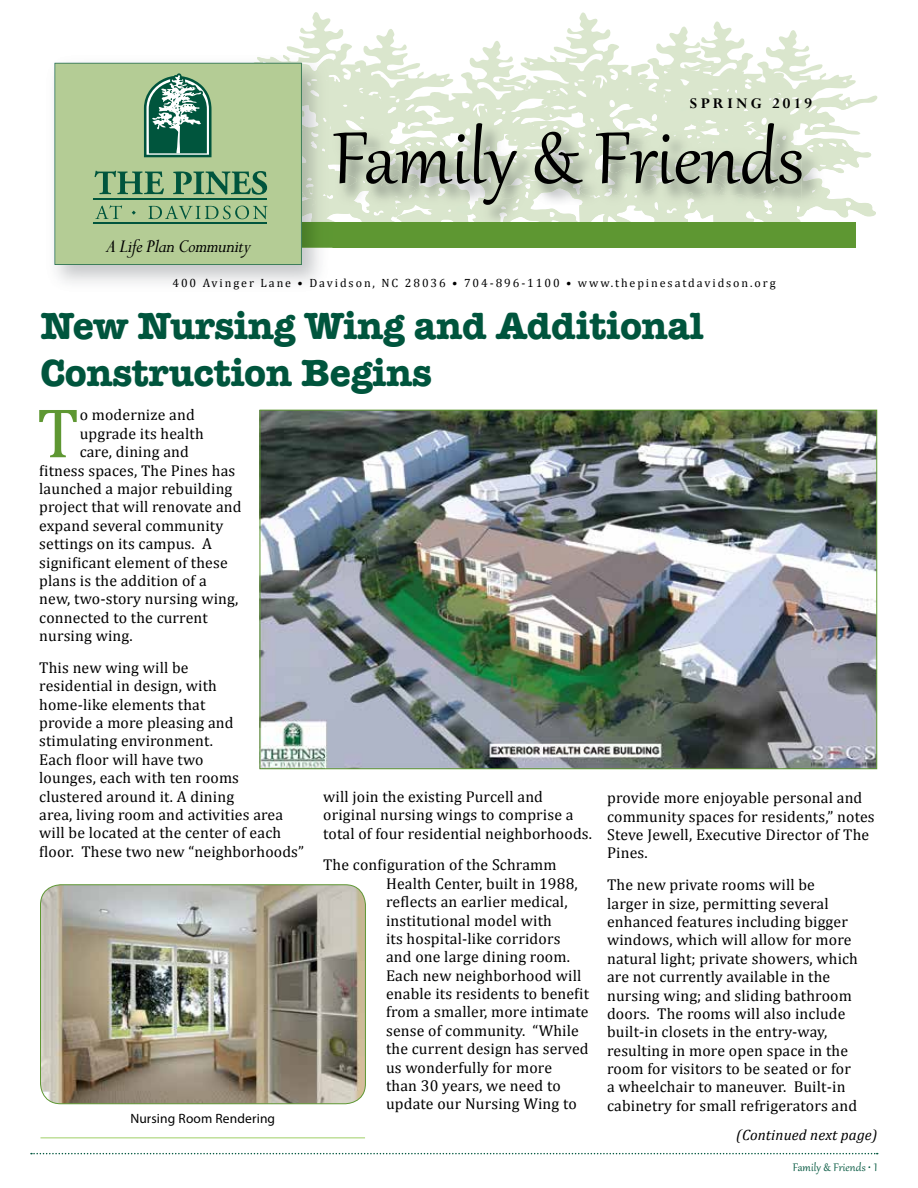
<style>
.page{position:relative;width:918px;height:1188px;background:#fff}
.page>*{position:absolute;margin:0;border:0;box-sizing:border-box;transform-origin:0 0}
.t1{font:89.85px "Gabriola";color:#000}
.t2{font:70.95px "Cambria";color:#5e9732}
.t3{font:700 39px/46.8px "American Typewriter";letter-spacing:-.01em;color:#00553d}
.t4{font:italic 20.7px "Perpetua";letter-spacing:-.025em;color:#000}
.t5{font:700 16.5px "Perpetua";letter-spacing:.2em;color:#000}
.t6{font:15.75px/18.5px "Cambria";letter-spacing:.01em;color:#000}
.t7{font:italic 15px "Cambria";letter-spacing:.01em;color:#000}
.t8{font:13.5px "Myriad Pro";letter-spacing:.01em;color:#000}
.t9{font:13.5px "Gabriola";letter-spacing:.01em;color:#00553d}
.t10{font:12px "Cambria";letter-spacing:.16em;color:#000}
</style>
<div class="page">
<div style="left:55px;top:63px;width:247px;height:202px;background:#b4cc95"></div>
<hr style="left:93px;top:199px;width:173px;height:1px;background:#00553d">
<hr style="left:93px;top:223px;width:173px;height:1px;background:#00553d">
<svg style="left:95px;top:12px;width:783px;height:237px"></svg>
<svg style="left:31px;top:1153px;width:847px;height:1px"></svg>
<img style="left:262px;top:412px;width:613px;height:355px">
<img style="left:40px;top:885px;width:325px;height:219px">
<div style="left:40px;top:884px;width:326px;height:220px;border:1px solid #5e9732;border-radius:20px"></div>
<hr style="left:40px;top:1137px;width:325px;height:1px;background:#a0cf67">
<p class="t5" style="left:690px;top:92px;width:124px">SPRING 2019</p>
<h3 class="t4" style="left:106px;top:233px;width:146px">A Life Plan Community</h3>
<h1 class="t1" style="left:333px;top:93px;width:473px">Family &amp; Friends</h1>
<p class="t10" style="left:172px;top:276px;width:605px">400 Avinger Lane • Davidson, NC 28036 • 704-896-1100 • www.thepinesatdavidson.org</p>
<h3 class="t3" style="left:40px;top:301px;width:665px">New Nursing Wing and Additional<br>Construction Begins</h3>
<h2 class="t2" style="left:37px;top:391px;width:44px">T</h2>
<p class="t6" style="left:80px;top:406px;width:117px">o modernize and</p>
<p class="t6" style="left:80px;top:424px;width:126px">upgrade its health</p>
<p class="t6" style="left:80px;top:443px;width:111px">care, dining and</p>
<p class="t6" style="left:39px;top:461px;width:198px">fitness spaces, The Pines has</p>
<p class="t6" style="left:39px;top:479px;width:195px">launched a major rebuilding</p>
<p class="t6" style="left:39px;top:498px;width:204px">project that will renovate and</p>
<p class="t6" style="left:39px;top:516px;width:186px">expand several community</p>
<p class="t6" style="left:39px;top:534px;width:174px">settings on its campus. A</p>
<p class="t6" style="left:39px;top:553px;width:190px">significant element of these</p>
<p class="t6" style="left:39px;top:571px;width:169px">plans is the addition of a</p>
<p class="t6" style="left:39px;top:590px;width:201px">new, two-story nursing wing,</p>
<p class="t6" style="left:39px;top:608px;width:170px">connected to the current</p>
<p class="t6" style="left:39px;top:626px;width:95px">nursing wing.</p>
<p class="t6" style="left:39px;top:658px;width:266px">This new wing will be<br>residential in design, with<br>home-like elements that<br>provide a more pleasing and stimulating environment.<br>Each floor will have two<br>lounges, each with ten rooms clustered around it. A dining<br>area, living room and activities area will be located at the center of each floor. These two new “neighborhoods”</p>
<p class="t8" style="left:130px;top:1110px;width:146px">Nursing Room Rendering</p>
<p class="t6" style="left:323px;top:787px;width:270px">will join the existing Purcell and original nursing wings to comprise a total of four residential neighborhoods.</p>
<p class="t6" style="left:386px;top:856px;width:205px;text-indent:-63px">The configuration of the Schramm<br>Health Center, built in 1988, reflects an earlier medical, institutional model with<br>its hospital-like corridors and one large dining room.<br>Each new neighborhood will enable its residents to benefit from a smaller, more intimate sense of community. “While the current design has served us wonderfully for more<br>than 30 years, we need to update our Nursing Wing to</p>
<p class="t6" style="left:607px;top:789px;width:269px">provide more enjoyable personal and community spaces for residents,” notes<br>Steve Jewell, Executive Director of The<br>Pines.</p>
<p class="t6" style="left:607px;top:876px;width:252px">The new private rooms will be larger in size, permitting several enhanced features including bigger windows, which will allow for more natural light; private showers, which are not currently available in the nursing wing; and sliding bathroom doors. The rooms will also include built-in closets in the entry-way, resulting in more open space in the room for visitors to be seated or for a wheelchair to maneuver. Built-in cabinetry for small refrigerators and</p>
<p class="t7" style="left:736px;top:1124px;width:143px">(Continued next page)</p>
<p class="t9" style="left:793px;top:1158px;width:86px">Family &amp; Friends • 1</p>
</div>
